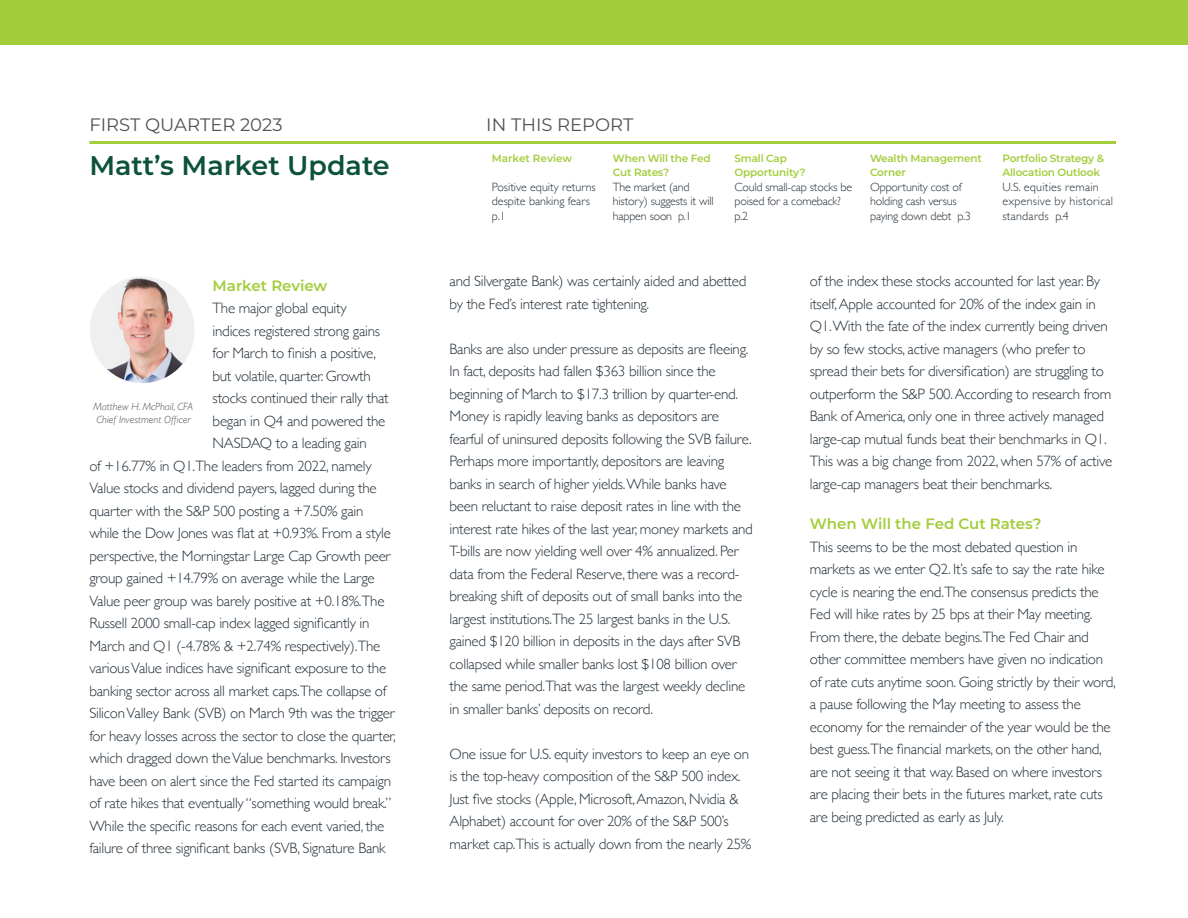
<style>
.page{position:relative;width:1188px;height:918px;background:#fff}
.page>*{position:absolute;margin:0;border:0;box-sizing:border-box;transform-origin:0 0}
.t1{font:600 27px "Montserrat";color:#0b513b}
.t2{font:18px "Montserrat";color:#535355}
.body{font:300 15px/22.5px "Gill Sans";letter-spacing:-.015em;color:#243039}
.section_header{font:600 15px "Montserrat";color:#a3cd3c}
.blurb_header{font:300 12px/14.4px "Gill Sans";letter-spacing:-.015em;color:#243039}
.blurb_body{font:300 12px/14.4px "Gill Sans";letter-spacing:.02em;color:#243039}
.blurb_body-2{font:300 12px/14.4px "Gill Sans";color:#243039}
.blurb_header-2{font:600 10.5px/14.4px "Montserrat";letter-spacing:-.02em;color:#a3cd3c}
.t3{font:italic 300 10.5px "Gill Sans";color:#535355}
.blurb_header-3{font:600 10.5px "Montserrat";color:#a3cd3c}
</style>
<div class="page">
<hr style="left:89px;top:141px;width:1027px;height:3px;background:#a3cd3c">
<div style="left:0;top:0;width:1188px;height:45px;background:#a3cd3c"></div>
<img style="left:90px;top:277px;width:104px;height:106px">
<p class="t2" style="left:89px;top:113px;width:195px">FIRST QUARTER 2023</p>
<p class="t2" style="left:486px;top:113px;width:149px">IN THIS REPORT</p>
<p class="t1" style="left:89px;top:146px;width:302px">Matt’s Market Update</p>
<p class="blurb_header-3" style="left:492px;top:151px;width:82px">Market Review</p>
<p class="blurb_body-2" style="left:492px;top:179px;width:106px">Positive equity returns despite banking fears p.1</p>
<p class="blurb_header-2" style="left:613px;top:151px;width:99px">When Will the Fed<br>Cut Rates?</p>
<p class="blurb_header" style="left:613px;top:179px;width:102px">The market (and history) suggests it will happen soon p.1</p>
<p class="blurb_header-2" style="left:735px;top:151px;width:72px">Small Cap<br>Opportunity?</p>
<p class="blurb_header" style="left:735px;top:179px;width:119px">Could small-cap stocks be poised for a comeback? p.2</p>
<p class="blurb_header-2" style="left:870px;top:151px;width:113px">Wealth Management<br>Corner</p>
<p class="blurb_header" style="left:870px;top:179px;width:102px">Opportunity cost of holding cash versus paying down debt p.3</p>
<p class="blurb_header-2" style="left:1002px;top:151px;width:103px">Portfolio Strategy &amp;<br>Allocation Outlook</p>
<p class="blurb_body" style="left:1002px;top:179px;width:112px">U.S. equities remain expensive by historical standards p.4</p>
<p class="section_header" style="left:213px;top:275px;width:116px">Market Review</p>
<p class="body" style="left:213px;top:296px;width:135px">The major global equity</p>
<p class="body" style="left:213px;top:319px;width:169px">indices registered strong gains</p>
<p class="body" style="left:213px;top:341px;width:165px">for March to finish a positive,</p>
<p class="body" style="left:213px;top:364px;width:160px">but volatile, quarter. Growth</p>
<p class="body" style="left:213px;top:386px;width:178px">stocks continued their rally that</p>
<p class="body" style="left:213px;top:409px;width:174px">began in Q4 and powered the</p>
<p class="body" style="left:213px;top:431px;width:156px">NASDAQ to a leading gain</p>
<p class="body" style="left:89px;top:454px;width:284px">of +16.77% in Q1.The leaders from 2022, namely</p>
<p class="body" style="left:89px;top:476px;width:289px">Value stocks and dividend payers, lagged during the</p>
<p class="body" style="left:89px;top:499px;width:276px">quarter with the S&amp;P 500 posting a +7.50% gain</p>
<p class="body" style="left:89px;top:521px;width:303px">while the Dow Jones was flat at +0.93%. From a style</p>
<p class="body" style="left:89px;top:544px;width:303px">perspective, the Morningstar Large Cap Growth peer</p>
<p class="body" style="left:89px;top:566px;width:287px">group gained +14.79% on average while the Large</p>
<p class="body" style="left:89px;top:589px;width:297px">Value peer group was barely positive at +0.18%.The</p>
<p class="body" style="left:89px;top:611px;width:282px">Russell 2000 small-cap index lagged significantly in</p>
<p class="body" style="left:89px;top:634px;width:292px">March and Q1 (-4.78% &amp; +2.74% respectively).The</p>
<p class="body" style="left:89px;top:656px;width:298px">various Value indices have significant exposure to the</p>
<p class="body" style="left:89px;top:679px;width:299px">banking sector across all market caps.The collapse of</p>
<p class="body" style="left:89px;top:701px;width:307px">Silicon Valley Bank (SVB) on March 9th was the trigger</p>
<p class="body" style="left:89px;top:724px;width:308px">for heavy losses across the sector to close the quarter,</p>
<p class="body" style="left:89px;top:746px;width:303px">which dragged down the Value benchmarks. Investors</p>
<p class="body" style="left:89px;top:769px;width:303px">have been on alert since the Fed started its campaign</p>
<p class="body" style="left:89px;top:791px;width:304px">of rate hikes that eventually “something would break.”</p>
<p class="body" style="left:89px;top:814px;width:296px">While the specific reasons for each event varied, the</p>
<p class="body" style="left:89px;top:836px;width:298px">failure of three significant banks (SVB, Signature Bank</p>
<p class="t3" style="left:93px;top:401px;width:101px">Matthew H. McPhail, CFA</p>
<p class="t3" style="left:96px;top:413px;width:95px">Chief Investment Officer</p>
<p class="body" style="left:450px;top:270px;width:298px">and Silvergate Bank) was certainly aided and abetted by the Fed’s interest rate tightening.</p>
<p class="body" style="left:450px;top:337px;width:305px">Banks are also under pressure as deposits are fleeing.<br>In fact, deposits had fallen $363 billion since the beginning of March to $17.3 trillion by quarter-end.<br>Money is rapidly leaving banks as depositors are fearful of uninsured deposits following the SVB failure.<br>Perhaps more importantly, depositors are leaving banks in search of higher yields. While banks have been reluctant to raise deposit rates in line with the interest rate hikes of the last year, money markets and T-bills are now yielding well over 4% annualized. Per data from the Federal Reserve, there was a record&shy;breaking shift of deposits out of small banks into the largest institutions.The 25 largest banks in the U.S. gained $120 billion in deposits in the days after SVB collapsed while smaller banks lost $108 billion over the same period.That was the largest weekly decline in smaller banks’ deposits on record.</p>
<p class="body" style="left:450px;top:742px;width:303px">One issue for U.S. equity investors to keep an eye on is the top-heavy composition of the S&amp;P 500 index.<br>Just five stocks (Apple, Microsoft, Amazon, Nvidia &amp; Alphabet) account for over 20% of the S&amp;P 500’s market cap.This is actually down from the nearly 25%</p>
<p class="body" style="left:810px;top:270px;width:304px">of the index these stocks accounted for last year. By itself, Apple accounted for 20% of the index gain in Q1. With the fate of the index currently being driven by so few stocks, active managers (who prefer to spread their bets for diversification) are struggling to outperform the S&amp;P 500. According to research from Bank of America, only one in three actively managed large-cap mutual funds beat their benchmarks in Q1.<br>This was a big change from 2022, when 57% of active large-cap managers beat their benchmarks.</p>
<p class="section_header" style="left:810px;top:514px;width:233px">When Will the Fed Cut Rates?</p>
<p class="body" style="left:810px;top:535px;width:308px">This seems to be the most debated question in markets as we enter Q2. It’s safe to say the rate hike cycle is nearing the end.The consensus predicts the Fed will hike rates by 25 bps at their May meeting.<br>From there, the debate begins.The Fed Chair and other committee members have given no indication of rate cuts anytime soon. Going strictly by their word, a pause following the May meeting to assess the economy for the remainder of the year would be the best guess.The financial markets, on the other hand, are not seeing it that way. Based on where investors are placing their bets in the futures market, rate cuts are being predicted as early as July.</p>
</div>
